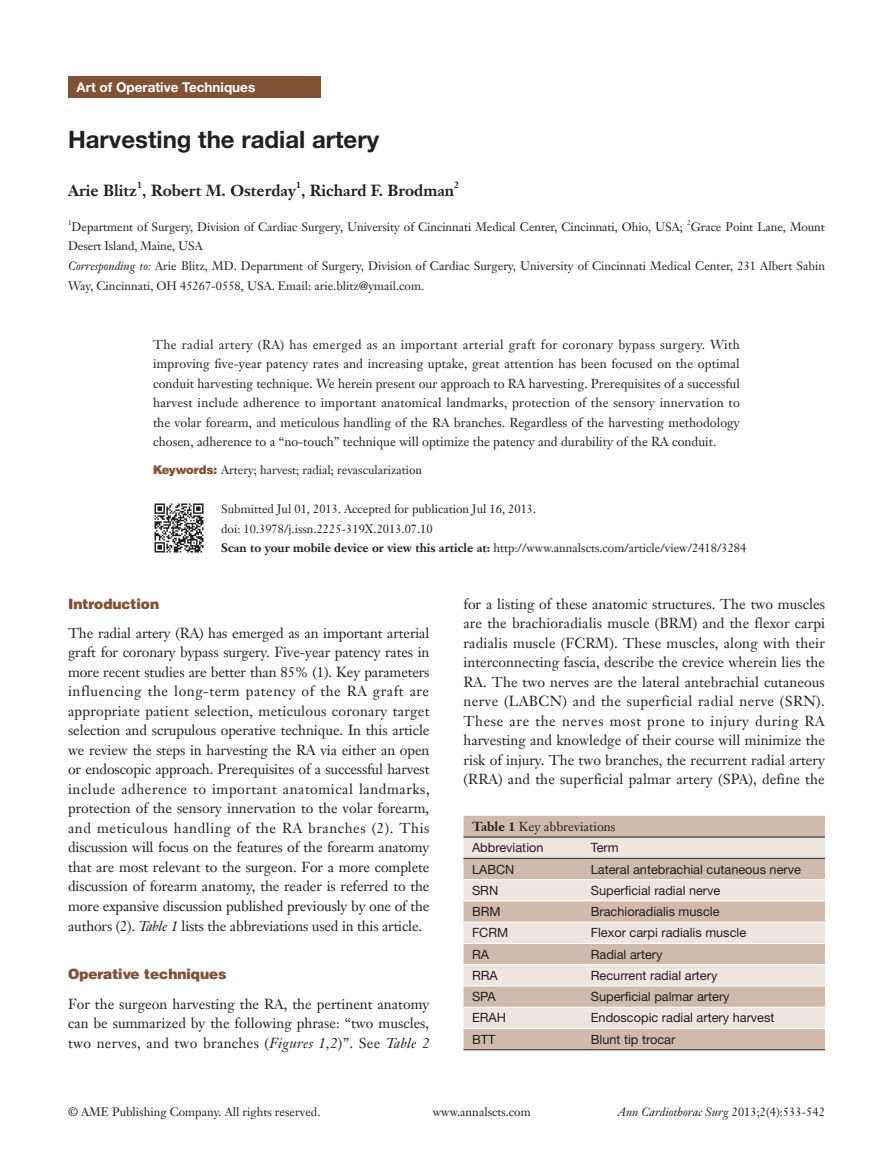
<style>
.page{position:relative;width:893px;height:1170px;background:#fff}
.page>*{position:absolute;margin:0;border:0;box-sizing:border-box;transform-origin:0 0}
.t1{font:700 24px "Helvetica Neue LT Pro";color:#231f20}
.t2{font:700 15.75px "Janson Text LT";color:#231f20}
.t3{font:14.25px/19.5px "Janson Text LT";color:#231f20;text-align:justify}
.t4{font:900 14.25px "Helvetica";color:#825236}
.t5{font:700 13.5px "Helvetica Neue LT Pro";color:#fff}
.t6{font:12.75px/19.5px "Janson Text LT";color:#231f20;text-align:justify}
.t7{font:12.75px "Helvetica Neue LT Pro";color:#231f20}
.t8{font:12px/19.5px "Janson Text LT";color:#231f20}
.t9{font:italic 12px "Janson Text LT";color:#231f20}
.t10{font:700 9.15px "Janson Text LT";color:#231f20}
.t11{font:7.05px "Janson Text LT";color:#231f20}
.s1{font-style:italic}
.s2{font-family:"Helvetica";font-weight:900;color:#825236}
.s3{font-weight:700}
.s4{font-style:normal}
</style>
<div class="page">
<div style="left:68px;top:77px;width:252px;height:21px;background:#825236"></div>
<div style="left:463px;top:815px;width:362px;height:234px;background:#cfbaac"></div>
<svg style="left:463px;top:837px;width:362px;height:191px;background:#ded1c8"></svg>
<hr style="left:463px;top:836px;width:128px;height:1px;background:#231f20">
<hr style="left:591px;top:836px;width:234px;height:1px;background:#231f20">
<hr style="left:463px;top:857px;width:128px;height:1px;background:#231f20">
<hr style="left:591px;top:857px;width:234px;height:1px;background:#231f20">
<hr style="left:463px;top:879px;width:128px;height:1px;background:#fff">
<hr style="left:591px;top:879px;width:234px;height:1px;background:#fff">
<hr style="left:463px;top:900px;width:128px;height:1px;background:#fff">
<hr style="left:591px;top:900px;width:234px;height:1px;background:#fff">
<hr style="left:463px;top:921px;width:128px;height:1px;background:#fff">
<hr style="left:591px;top:921px;width:234px;height:1px;background:#fff">
<hr style="left:463px;top:942px;width:128px;height:1px;background:#fff">
<hr style="left:591px;top:942px;width:234px;height:1px;background:#fff">
<hr style="left:463px;top:964px;width:128px;height:1px;background:#fff">
<hr style="left:591px;top:964px;width:234px;height:1px;background:#fff">
<hr style="left:463px;top:985px;width:128px;height:1px;background:#fff">
<hr style="left:591px;top:985px;width:234px;height:1px;background:#fff">
<hr style="left:463px;top:1006px;width:128px;height:1px;background:#fff">
<hr style="left:591px;top:1006px;width:234px;height:1px;background:#fff">
<hr style="left:463px;top:1028px;width:128px;height:1px;background:#fff">
<hr style="left:591px;top:1028px;width:234px;height:1px;background:#fff">
<hr style="left:463px;top:1049px;width:128px;height:1px;background:#231f20">
<hr style="left:591px;top:1049px;width:234px;height:1px;background:#231f20">
<img style="left:154px;top:503px;width:50px;height:50px">
<p class="t5" style="left:77px;top:79px;width:180px">Art of Operative Techniques</p>
<h1 class="t1" style="left:68px;top:124px;width:313px">Harvesting the radial artery</h1>
<p class="t2" style="left:68px;top:180px;width:388px">Arie Blitz , Robert M. Osterday , Richard F. Brodman</p>
<p class="t10" style="left:137px;top:179px;width:7px">1</p>
<p class="t10" style="left:296px;top:179px;width:7px">1</p>
<p class="t10" style="left:454px;top:179px;width:7px">2</p>
<p class="t11" style="left:68px;top:218px;width:5px">1</p>
<p class="t8" style="left:72px;top:217px;width:613px">Department of Surgery, Division of Cardiac Surgery, University of Cincinnati Medical Center, Cincinnati, Ohio, USA;</p>
<p class="t11" style="left:687px;top:218px;width:5px">2</p>
<p class="t8" style="left:691px;top:217px;width:135px">Grace Point Lane, Mount</p>
<p class="t8" style="left:68px;top:236px;width:758px">Desert Island, Maine, USA<br><span class="s1">Corresponding to:</span> Arie Blitz, MD. Department of Surgery, Division of Cardiac Surgery, University of Cincinnati Medical Center, 231 Albert Sabin<br>Way, Cincinnati, OH 45267-0558, USA. Email: arie.blitz@ymail.com.</p>
<p class="t6" style="left:153px;top:334px;width:588px">The radial artery (RA) has emerged as an important arterial graft for coronary bypass surgery. With improving five-year patency rates and increasing uptake, great attention has been focused on the optimal conduit harvesting technique. We herein present our approach to RA harvesting. Prerequisites of a successful harvest include adherence to important anatomical landmarks, protection of the sensory innervation to the volar forearm, and meticulous handling of the RA branches. Regardless of the harvesting methodology chosen, adherence to a “no-touch” technique will optimize the patency and durability of the RA conduit.</p>
<p class="t8" style="left:153px;top:460px;width:271px"><span class="s2">Keywords:</span> Artery; harvest; radial; revascularization</p>
<p class="t8" style="left:221px;top:499px;width:527px">Submitted Jul 01, 2013. Accepted for publication Jul 16, 2013.<br>doi: 10.3978/j.issn.2225-319X.2013.07.10<br><span class="s3">Scan to your mobile device or view this article at:</span> http://www.annalscts.com/article/view/2418/3284</p>
<p class="t4" style="left:68px;top:594px;width:93px">Introduction</p>
<p class="t3" style="left:68px;top:623px;width:363px">The radial artery (RA) has emerged as an important arterial graft for coronary bypass surgery. Five-year patency rates in more recent studies are better than 85% (1). Key parameters influencing the long-term patency of the RA graft are appropriate patient selection, meticulous coronary target selection and scrupulous operative technique. In this article we review the steps in harvesting the RA via either an open or endoscopic approach. Prerequisites of a successful harvest include adherence to important anatomical landmarks, protection of the sensory innervation to the volar forearm, and meticulous handling of the RA branches (2). This discussion will focus on the features of the forearm anatomy that are most relevant to the surgeon. For a more complete discussion of forearm anatomy, the reader is referred to the more expansive discussion published previously by one of the authors (2). <span class="s1">Table 1</span> lists the abbreviations used in this article.</p>
<p class="t4" style="left:68px;top:964px;width:160px">Operative techniques</p>
<p class="t3" style="left:68px;top:993px;width:363px">For the surgeon harvesting the RA, the pertinent anatomy can be summarized by the following phrase: “two muscles, two nerves, and two branches (<span class="s1">Figures 1,2</span>)”. See <span class="s1">Table 2</span></p>
<p class="t3" style="left:463px;top:593px;width:363px">for a listing of these anatomic structures. The two muscles are the brachioradialis muscle (BRM) and the flexor carpi radialis muscle (FCRM). These muscles, along with their interconnecting fascia, describe the crevice wherein lies the RA. The two nerves are the lateral antebrachial cutaneous nerve (LABCN) and the superficial radial nerve (SRN).<br>These are the nerves most prone to injury during RA harvesting and knowledge of their course will minimize the risk of injury. The two branches, the recurrent radial artery (RRA) and the superficial palmar artery (SPA), define the</p>
<p class="t6" style="left:472px;top:816px;width:145px"><span class="s3">Table 1</span> Key abbreviations</p>
<p class="t7" style="left:472px;top:839px;width:73px">Abbreviation</p>
<p class="t7" style="left:591px;top:839px;width:29px">Term</p>
<p class="t7" style="left:472px;top:861px;width:44px">LABCN</p>
<p class="t7" style="left:591px;top:861px;width:212px">Lateral antebrachial cutaneous nerve</p>
<p class="t7" style="left:472px;top:882px;width:28px">SRN</p>
<p class="t7" style="left:591px;top:882px;width:131px">Superficial radial nerve</p>
<p class="t7" style="left:472px;top:903px;width:30px">BRM</p>
<p class="t7" style="left:591px;top:903px;width:130px">Brachioradialis muscle</p>
<p class="t7" style="left:472px;top:924px;width:38px">FCRM</p>
<p class="t7" style="left:591px;top:924px;width:157px">Flexor carpi radialis muscle</p>
<p class="t7" style="left:472px;top:946px;width:18px">RA</p>
<p class="t7" style="left:591px;top:946px;width:73px">Radial artery</p>
<p class="t7" style="left:472px;top:967px;width:27px">RRA</p>
<p class="t7" style="left:591px;top:967px;width:128px">Recurrent radial artery</p>
<p class="t7" style="left:472px;top:988px;width:25px">SPA</p>
<p class="t7" style="left:591px;top:988px;width:140px">Superficial palmar artery</p>
<p class="t7" style="left:472px;top:1009px;width:35px">ERAH</p>
<p class="t7" style="left:591px;top:1009px;width:185px">Endoscopic radial artery harvest</p>
<p class="t7" style="left:472px;top:1031px;width:25px">BTT</p>
<p class="t7" style="left:591px;top:1031px;width:86px">Blunt tip trocar</p>
<p class="t8" style="left:68px;top:1102px;width:254px">© AME Publishing Company. All rights reserved.</p>
<p class="t8" style="left:433px;top:1102px;width:99px">www.annalscts.com</p>
<p class="t9" style="left:618px;top:1104px;width:209px">Ann Cardiothorac Surg <span class="s4">2013;2(4):533-542</span></p>
</div>
